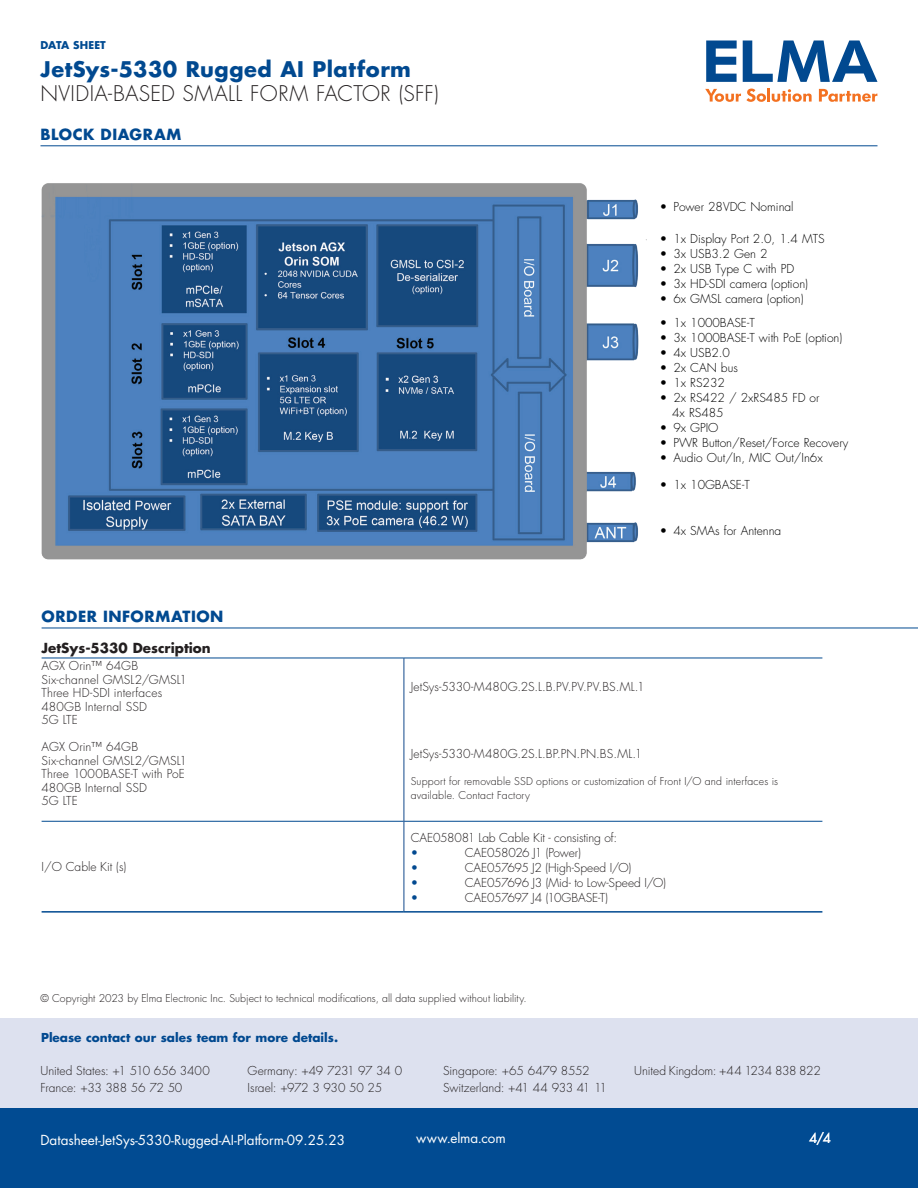
<style>
.page{position:relative;width:918px;height:1188px;background:#fff}
.page>*{position:absolute;margin:0;border:0;box-sizing:border-box;transform-origin:0 0}
.t1{font:300 21px "Futura Std";letter-spacing:.015em;color:#231f20}
.t2{font:700 21px "Futura Std";letter-spacing:.025em;color:#014990}
.t3{font:700 15px "Futura Std";letter-spacing:.035em;color:#014990}
.t4{font:13.5px "Futura Std";color:#fff}
.t5{font:700 13.5px "Futura Std";color:#231f20}
.t6{font:300 12px/13.5px "Futura Std";color:#231f20}
.t7{font:300 12px/15px "Futura Std";color:#000}
.t8{font:700 12px "Futura Std";color:#014990}
.t9{font:300 12px "Futura Std";color:#014990}
.t10{font:300 10.5px/13.5px "Futura Std";letter-spacing:.01em;color:#231f20}
.t11{font:700 10.5px "Futura Std";letter-spacing:.015em;color:#014b92}
</style>
<div class="page">
<svg style="left:706px;top:41px;width:31px;height:41px"></svg>
<svg style="left:743px;top:41px;width:134px;height:41px"></svg>
<svg style="left:705px;top:89px;width:61px;height:13px"></svg>
<hr style="left:767px;top:88px;width:3px;height:14px;background:#f37121">
<svg style="left:772px;top:89px;width:40px;height:13px"></svg>
<svg style="left:819px;top:89px;width:58px;height:13px"></svg>
<div style="left:0;top:1108px;width:918px;height:80px;background:#014b92"></div>
<div style="left:0;top:1018px;width:918px;height:89px;background:#dde1ef"></div>
<hr style="left:42px;top:628px;width:876px;height:1px;background:#014990">
<hr style="left:42px;top:821px;width:362px;height:1px;background:#014990">
<hr style="left:404px;top:821px;width:418px;height:1px;background:#014990">
<hr style="left:42px;top:658px;width:362px;height:1px;background:#014990">
<hr style="left:404px;top:658px;width:418px;height:1px;background:#014990">
<hr style="left:404px;top:658px;width:1px;height:163px;background:#12498c">
<hr style="left:404px;top:821px;width:1px;height:90px;background:#12498c">
<hr style="left:42px;top:911px;width:362px;height:2px;background:#014990">
<hr style="left:404px;top:911px;width:418px;height:2px;background:#014990">
<hr style="left:40px;top:145px;width:838px;height:1px;background:#014990">
<img style="left:41px;top:183px;width:598px;height:377px">
<p class="t11" style="left:40px;top:38px;width:67px">DATA SHEET</p>
<h1 class="t2" style="left:40px;top:55px;width:372px">JetSys-5330 Rugged AI Platform</h1>
<h1 class="t1" style="left:40px;top:81px;width:400px">NVIDIA-BASED SMALL FORM FACTOR (SFF)</h1>
<p class="t3" style="left:40px;top:125px;width:142px">BLOCK DIAGRAM</p>
<p class="t7" style="left:660px;top:199px;width:135px">• Power 28VDC Nominal</p>
<p class="t7" style="left:660px;top:232px;width:166px">• 1x Display Port 2.0, 1.4 MTS</p>
<p class="t7" style="left:660px;top:247px;width:109px">• 3x USB3.2 Gen 2</p>
<p class="t7" style="left:660px;top:262px;width:136px">• 2x USB Type C with PD</p>
<p class="t7" style="left:660px;top:277px;width:150px">• 3x HD-SDI camera (option)</p>
<p class="t7" style="left:660px;top:292px;width:145px">• 6x GMSL camera (option)</p>
<p class="t7" style="left:660px;top:316px;width:96px">• 1x 1000BASE-T</p>
<p class="t7" style="left:660px;top:331px;width:184px">• 3x 1000BASE-T with PoE (option)</p>
<p class="t7" style="left:660px;top:346px;width:72px">• 4x USB2.0</p>
<p class="t7" style="left:660px;top:361px;width:79px">• 2x CAN bus</p>
<p class="t7" style="left:660px;top:376px;width:67px">• 1x RS232</p>
<p class="t7" style="left:672px;top:391px;width:149px;text-indent:-12px">• 2x RS422 / 2xRS485 FD or<br>4x RS485</p>
<p class="t7" style="left:660px;top:421px;width:60px">• 9x GPIO</p>
<p class="t7" style="left:660px;top:436px;width:190px">• PWR Button/Reset/Force Recovery</p>
<p class="t7" style="left:660px;top:451px;width:164px">• Audio Out/In, MIC Out/In6x</p>
<p class="t7" style="left:660px;top:478px;width:91px">• 1x 10GBASE-T</p>
<p class="t7" style="left:660px;top:523px;width:123px">• 4x SMAs for Antenna</p>
<p class="t3" style="left:42px;top:607px;width:183px">ORDER INFORMATION</p>
<p class="t5" style="left:42px;top:639px;width:171px">JetSys-5330 Description</p>
<p class="t6" style="left:42px;top:660px;width:147px">AGX Orin™ 64GB<br>Six-channel GMSL2/GMSL1<br>Three HD-SDI interfaces<br>480GB Internal SSD<br>5G LTE</p>
<p class="t6" style="left:42px;top:741px;width:147px">AGX Orin™ 64GB<br>Six-channel GMSL2/GMSL1<br>Three 1000BASE-T with PoE<br>480GB Internal SSD<br>5G LTE</p>
<p class="t6" style="left:42px;top:860px;width:86px">I/O Cable Kit (s)</p>
<p class="t6" style="left:411px;top:680px;width:236px">JetSys-5330-M480G.2S.L.B.PV.PV.PV.BS.ML.1</p>
<p class="t6" style="left:411px;top:747px;width:233px">JetSys-5330-M480G.2S.L.BP.PN.PN.BS.ML.1</p>
<p class="t10" style="left:411px;top:775px;width:369px">Support for removable SSD options or customization of Front I/O and interfaces is available. Contact Factory</p>
<p class="t6" style="left:411px;top:831px;width:208px">CAE058081 Lab Cable Kit - consisting of:</p>
<p class="t9" style="left:411px;top:845px;width:9px">•</p>
<p class="t6" style="left:465px;top:846px;width:118px">CAE058026 J1 (Power)</p>
<p class="t9" style="left:411px;top:860px;width:9px">•</p>
<p class="t6" style="left:465px;top:861px;width:168px">CAE057695 J2 (High-Speed I/O)</p>
<p class="t9" style="left:411px;top:875px;width:9px">•</p>
<p class="t6" style="left:465px;top:876px;width:203px">CAE057696 J3 (Mid- to Low-Speed I/O)</p>
<p class="t9" style="left:411px;top:890px;width:9px">•</p>
<p class="t6" style="left:465px;top:891px;width:145px">CAE057697 J4 (10GBASE-T)</p>
<p class="t10" style="left:40px;top:992px;width:488px">© Copyright 2023 by Elma Electronic Inc. Subject to technical modifications, all data supplied without liability.</p>
<p class="t8" style="left:41px;top:1030px;width:299px">Please contact our sales team for more details.</p>
<p class="t6" style="left:41px;top:1062px;width:171px;line-height:17.2px">United States: +1 510 656 3400<br>France: +33 388 56 72 50</p>
<p class="t6" style="left:248px;top:1062px;width:156px;line-height:17.2px">Germany: +49 7231 97 34 0<br>Israel: +972 3 930 50 25</p>
<p class="t6" style="left:443px;top:1062px;width:165px;line-height:17.2px">Singapore: +65 6479 8552<br>Switzerland: +41 44 933 41 11</p>
<p class="t6" style="left:634px;top:1064px;width:188px">United Kingdom: +44 1234 838 822</p>
<p class="t4" style="left:40px;top:1132px;width:306px">Datasheet-JetSys-5330-Rugged-AI-Platform-09.25.23</p>
<p class="t4" style="left:416px;top:1129px;width:91px">www.elma.com</p>
<p class="t4" style="left:809px;top:1129px;width:24px">4/4</p>
</div>
